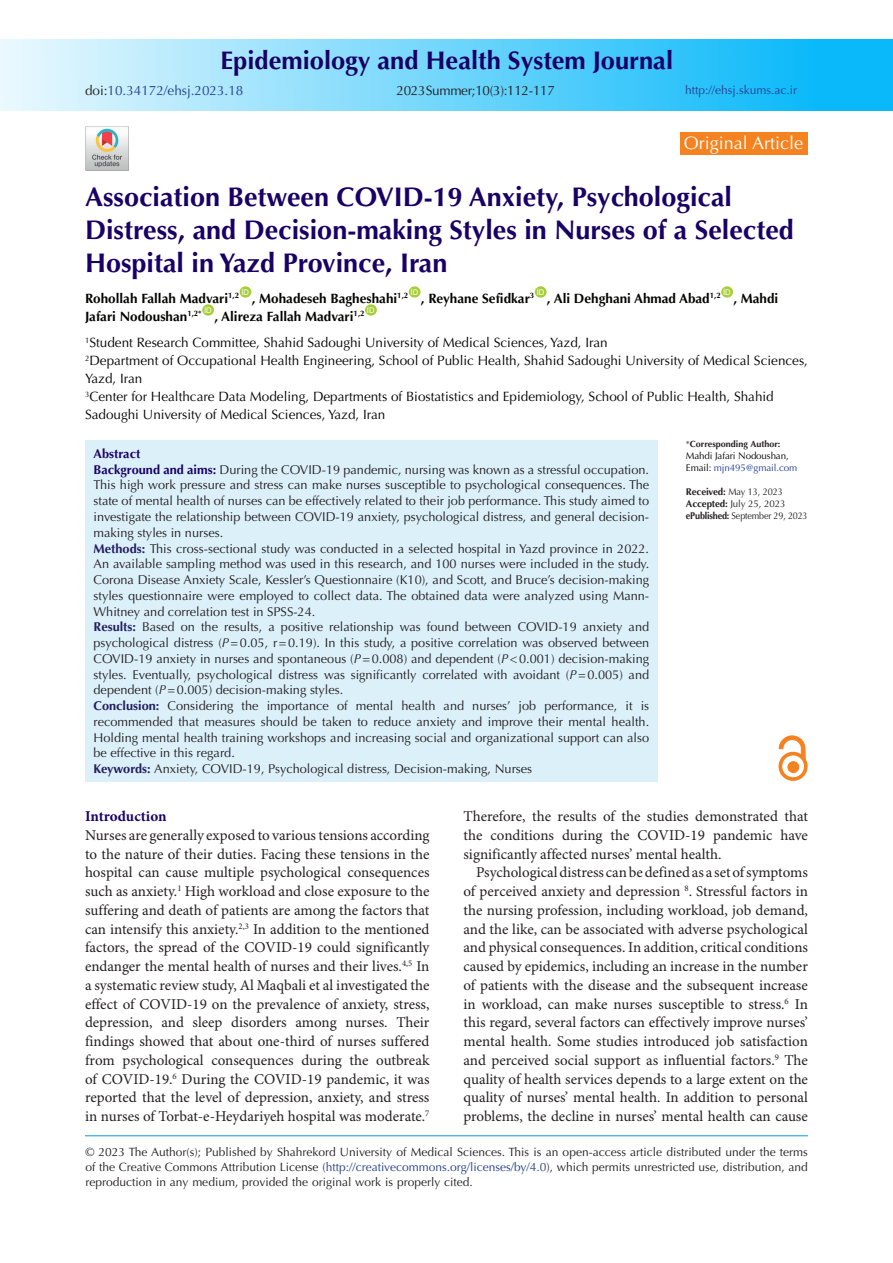
<style>
.page{position:relative;width:893px;height:1263px;background:#fff}
.page>*{position:absolute;margin:0;border:0;box-sizing:border-box;transform-origin:0 0}
.t1{font:700 27px/33px "Optima LT Std";color:#190066}
.t2{font:700 25.5px "Optima LT Std";color:#190066}
.t3{font:18px "Optima LT Std";color:#fff}
.t4{font:15px/18.8px "Minion Pro";color:#231f20;text-align:justify}
.t5{font:700 15px "Minion Pro";letter-spacing:-.005em;color:#190066}
.t6{font:13.5px/18px "Optima LT Std";color:#040503}
.t7{font:700 13.5px "Optima LT Std";color:#040503}
.t8{font:13.5px "Optima LT Std";color:#25408f}
.t9{font:13.5px "Optima LT Std";letter-spacing:-.025em;color:#231f20}
.Normal__Web{font:12.75px/15.8px "Optima LT Std";color:#231f20;text-align:justify}
.t10{font:700 12.75px "Optima LT Std";color:#190066}
.t11{font:12px/15px "Optima LT Std";color:#231f20;text-align:justify}
.t12{font:12px "Optima LT Std";color:#25408f}
.t13{font:9.75px/12px "Optima LT Std";letter-spacing:-.01em;color:#040503}
.t14{font:9.75px "Optima LT Std";letter-spacing:-.02em;color:#231f20;scale:.93 1}
.t15{font:9.75px "Optima LT Std";letter-spacing:-.02em;color:#231f20}
.t16{font:9.75px "Optima LT Std";letter-spacing:-.02em;color:#231f20;scale:.94 1}
.t17{font:700 9px "Optima LT Std";color:#231f20}
.t18{font:7.8px "Arial";color:#fff}
.s1{color:#231f20}
.s2{font-weight:700;color:#190166}
.s3{font-weight:700;color:#231e60}
.s4{font-style:italic}
.s5{font-weight:400}
.s6{color:#25408f}
.s7{font-weight:700}
.s8{color:#253f8e}
</style>
<div class="page">
<div style="left:0;top:39px;width:893px;height:72px;background:linear-gradient(to right,#e9f8fe,#00b4f9)"></div>
<hr style="left:85px;top:1135px;width:723px;height:1px;background:#0099e5">
<div style="left:240px;top:286px;width:11px;height:12px;background:#a6ce39;border-radius:50%"></div>
<div style="left:409px;top:286px;width:12px;height:12px;background:#a6ce39;border-radius:50%"></div>
<div style="left:535px;top:286px;width:12px;height:12px;background:#a6ce39;border-radius:50%"></div>
<div style="left:721px;top:286px;width:12px;height:12px;background:#a6ce39;border-radius:50%"></div>
<div style="left:202px;top:304px;width:12px;height:12px;background:#a6ce39;border-radius:50%"></div>
<div style="left:365px;top:304px;width:12px;height:12px;background:#a6ce39;border-radius:50%"></div>
<div style="left:680px;top:132px;width:128px;height:23px;background:#f58220"></div>
<div style="left:85px;top:440px;width:573px;height:341px;background:#dcf0fa"></div>
<div style="left:788px;top:762px;width:11px;height:10px;background:#f58220;border-radius:50%"></div>
<div style="left:788px;top:761px;width:11px;height:12px;border:1px solid #f58220;border-radius:50%"></div>
<div style="left:778px;top:752px;width:30px;height:29px;border:4px solid #f58220;border-radius:50%"></div>
<svg style="left:779px;top:736px;width:26px;height:24px"></svg>
<img style="left:85px;top:127px;width:43px;height:43px">
<p class="t2" style="left:221px;top:45px;width:454px">Epidemiology and Health System Journal</p>
<p class="t8" style="left:85px;top:83px;width:160px"><span class="s1">doi:</span>10.34172/ehsj.2023.18</p>
<p class="t9" style="left:396px;top:83px;width:160px">2023 Summer;10(3):112-117</p>
<p class="t12" style="left:685px;top:83px;width:114px">http://ehsj.skums.ac.ir</p>
<p class="t3" style="left:684px;top:132px;width:121px">Original Article</p>
<p class="t1" style="left:85px;top:181px;width:710px">Association Between COVID-19 Anxiety, Psychological<br>Distress, and Decision-making Styles in Nurses of a Selected<br>Hospital in Yazd Province, Iran</p>
<p class="t7" style="left:85px;top:290px;width:156px">Rohollah Fallah Madvari<sup>1,2</sup></p>
<p class="t18" style="left:241px;top:287px;width:9px">ID</p>
<p class="t18" style="left:411px;top:287px;width:9px">ID</p>
<p class="t18" style="left:537px;top:287px;width:9px">ID</p>
<p class="t18" style="left:723px;top:287px;width:9px">ID</p>
<p class="t7" style="left:421px;top:290px;width:115px">, Reyhane Sefidkar<sup>3</sup></p>
<p class="t7" style="left:252px;top:290px;width:158px">, Mohadeseh Bagheshahi<sup>1,2</sup></p>
<p class="t7" style="left:547px;top:290px;width:175px">, Ali Dehghani Ahmad Abad<sup>1,2</sup></p>
<p class="t7" style="left:733px;top:290px;width:47px">, Mahdi</p>
<p class="t18" style="left:367px;top:305px;width:9px">ID</p>
<p class="t6" style="left:85px;top:334px;width:524px"><sup>1</sup>Student Research Committee, Shahid Sadoughi University of Medical Sciences, Yazd, Iran</p>
<p class="t6" style="left:85px;top:352px;width:724px"><sup>2</sup>Department of Occupational Health Engineering, School of Public Health, Shahid Sadoughi University of Medical Sciences,<br>Yazd, Iran</p>
<p class="t6" style="left:85px;top:388px;width:690px"><sup>3</sup>Center for Healthcare Data Modeling, Departments of Biostatistics and Epidemiology, School of Public Health, Shahid<br>Sadoughi University of Medical Sciences, Yazd, Iran</p>
<p class="t18" style="left:204px;top:305px;width:9px">ID</p>
<p class="t7" style="left:85px;top:308px;width:118px">Jafari Nodoushan<sup>1,2*</sup></p>
<p class="t7" style="left:214px;top:308px;width:152px">, Alireza Fallah Madvari<sup>1,2</sup></p>
<p class="t10" style="left:94px;top:446px;width:48px">Abstract</p>
<p class="Normal__Web" style="left:94px;top:462px;width:557px"><span class="s2">Background and aims:</span> During the COVID-19 pandemic, nursing was known as a stressful occupation.<br>This high work pressure and stress can make nurses susceptible to psychological consequences. The state of mental health of nurses can be effectively related to their job performance. This study aimed to investigate the relationship between COVID-19 anxiety, psychological distress, and general decision&shy;making styles in nurses.</p>
<p class="Normal__Web" style="left:94px;top:540px;width:557px"><span class="s3">Methods:</span> This cross-sectional study was conducted in a selected hospital in Yazd province in 2022.<br>An available sampling method was used in this research, and 100 nurses were included in the study.<br>Corona Disease Anxiety Scale, Kessler’s Questionnaire (K10), and Scott, and Bruce’s decision-making styles questionnaire were employed to collect data. The obtained data were analyzed using Mann-Whitney and correlation test in SPSS-24.</p>
<p class="Normal__Web" style="left:94px;top:619px;width:557px"><span class="s3">Results:</span> Based on the results, a positive relationship was found between COVID-19 anxiety and psychological distress (<span class="s4">P</span>=0.05, r=0.19). In this study, a positive correlation was observed between COVID-19 anxiety in nurses and spontaneous (<span class="s4">P</span>=0.008) and dependent (<span class="s4">P</span>&lt;0.001) decision-making styles. Eventually, psychological distress was significantly correlated with avoidant (<span class="s4">P</span>=0.005) and dependent (<span class="s4">P</span>=0.005) decision-making styles.</p>
<p class="Normal__Web" style="left:94px;top:698px;width:557px"><span class="s3">Conclusion:</span> Considering the importance of mental health and nurses’ job performance, it is recommended that measures should be taken to reduce anxiety and improve their mental health.<br>Holding mental health training workshops and increasing social and organizational support can also be effective in this regard.</p>
<p class="Normal__Web" style="left:94px;top:761px;width:440px"><span class="s3">Keywords:</span> Anxiety, COVID-19, Psychological distress, Decision-making, Nurses</p>
<p class="t17" style="left:686px;top:438px;width:96px"><span class="s5">*</span>Corresponding Author:</p>
<p class="t13" style="left:686px;top:450px;width:113px">Mahdi Jafari Nodoushan,<br>Email: <span class="s6">mjn495@gmail.com</span></p>
<p class="t16" style="left:686px;top:486px;width:105px"><span class="s7">Received:</span> May 13, 2023</p>
<p class="t15" style="left:686px;top:498px;width:101px"><span class="s7">Accepted:</span> July 25, 2023</p>
<p class="t14" style="left:686px;top:510px;width:132px"><span class="s7">ePublished:</span> September 29, 2023</p>
<p class="t5" style="left:85px;top:806px;width:83px">Introduction</p>
<p class="t4" style="left:85px;top:826px;width:346px">Nurses are generally exposed to various tensions according to the nature of their duties. Facing these tensions in the hospital can cause multiple psychological consequences such as anxiety.<sup>1</sup> High workload and close exposure to the suffering and death of patients are among the factors that can intensify this anxiety.<sup>2,3</sup> In addition to the mentioned factors, the spread of the COVID-19 could significantly endanger the mental health of nurses and their lives.<sup>4,5</sup> In a systematic review study, Al Maqbali et al investigated the effect of COVID-19 on the prevalence of anxiety, stress, depression, and sleep disorders among nurses. Their findings showed that about one-third of nurses suffered from psychological consequences during the outbreak of COVID-19.<sup>6</sup> During the COVID-19 pandemic, it was reported that the level of depression, anxiety, and stress in nurses of Torbat-e-Heydariyeh hospital was moderate.<sup>7</sup></p>
<p class="t4" style="left:463px;top:807px;width:346px">Therefore, the results of the studies demonstrated that the conditions during the COVID-19 pandemic have significantly affected nurses’ mental health.</p>
<p class="t4" style="left:463px;top:864px;width:346px;text-indent:13px">Psychological distress can be defined as a set of symptoms of perceived anxiety and depression <sup>8</sup>. Stressful factors in the nursing profession, including workload, job demand, and the like, can be associated with adverse psychological and physical consequences. In addition, critical conditions caused by epidemics, including an increase in the number of patients with the disease and the subsequent increase in workload, can make nurses susceptible to stress.<sup>6</sup> In this regard, several factors can effectively improve nurses’ mental health. Some studies introduced job satisfaction and perceived social support as influential factors.<sup>9</sup> The quality of health services depends to a large extent on the quality of nurses’ mental health. In addition to personal problems, the decline in nurses’ mental health can cause</p>
<p class="t11" style="left:85px;top:1144px;width:724px">© 2023 The Author(s); Published by Shahrekord University of Medical Sciences. This is an open-access article distributed under the terms of the Creative Commons Attribution License (<span class="s8">http://creativecommons.org/licenses/by/4.0</span>), which permits unrestricted use, distribution, and reproduction in any medium, provided the original work is properly cited.</p>
</div>
